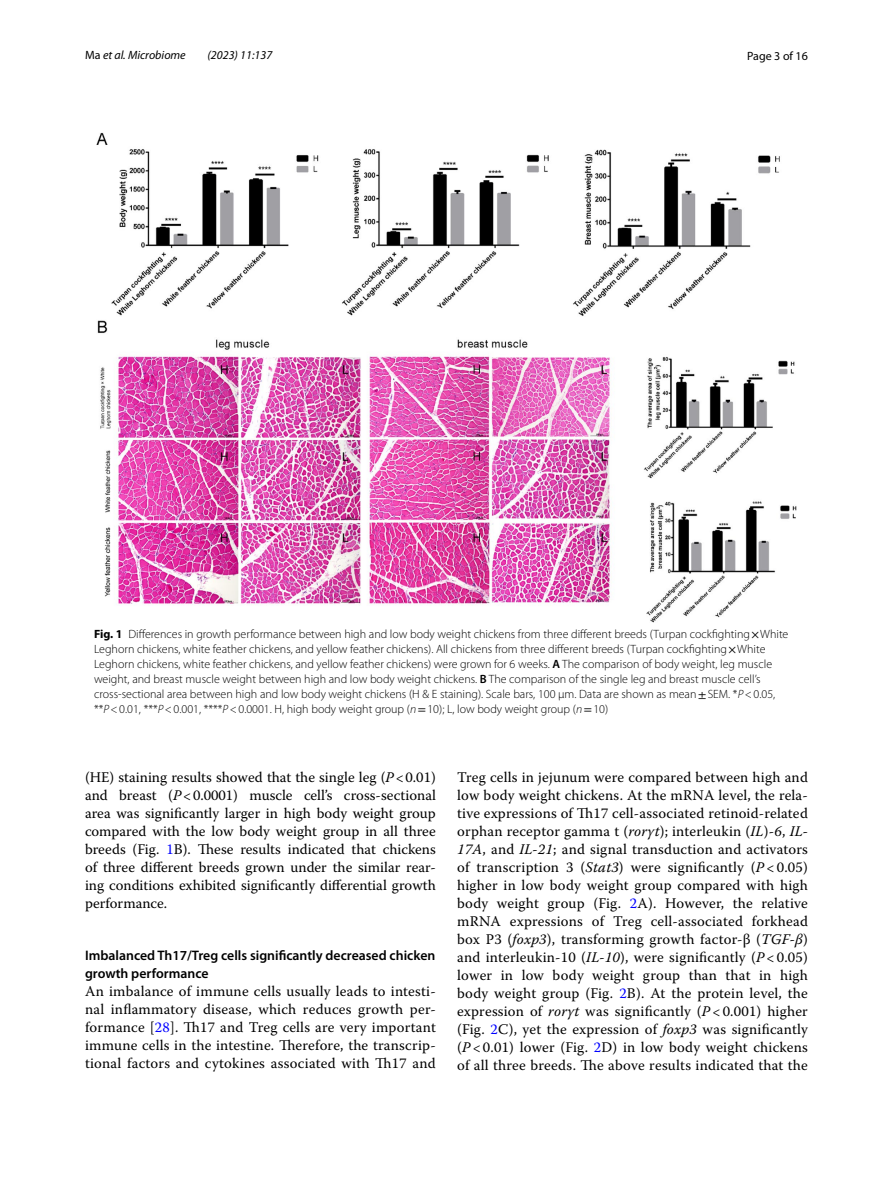
<style>
.page{position:relative;width:893px;height:1187px;background:#fff}
.page>*{position:absolute;margin:0;border:0;box-sizing:border-box;transform-origin:0 0}
.t1{font:14.7px/18px "Warnock Pro";letter-spacing:.015em;color:#000;text-align:justify}
.t2{font:600 13.8px/18px "Myriad Pro";color:#000}
.t3{font:300 12px/15px "Myriad Pro";color:#000}
.t4{font:italic 12px "Myriad Pro";color:#000}
.t5{font:12px "Myriad Pro";color:#000}
.s1{font-style:normal}
.s2{font-weight:700}
.s3{font-family:"STIX";font-weight:400}
.s4{font-weight:600}
.s5{font-style:italic}
.s6{color:#00f}
</style>
<div class="page">
<img style="left:96px;top:133px;width:701px;height:489px">
<p class="t4" style="left:85px;top:48px;width:102px"><span class="s1">Ma</span> et al. Microbiome</p>
<p class="t4" style="left:208px;top:48px;width:66px">(2023) 11:137</p>
<p class="t5" style="left:747px;top:48px;width:62px">Page 3 of 16</p>
<p class="t3" style="left:94px;top:626px;width:696px"><span class="s2">Fig. 1</span> Differences in growth performance between high and low body weight chickens from three different breeds (Turpan cockfighting<span class="s3">×</span>White Leghorn chickens, white feather chickens, and yellow feather chickens). All chickens from three different breeds (Turpan cockfighting<span class="s3">×</span>White Leghorn chickens, white feather chickens, and yellow feather chickens) were grown for 6 weeks. <span class="s4">A</span> The comparison of body weight, leg muscle weight, and breast muscle weight between high and low body weight chickens. <span class="s4">B</span> The comparison of the single leg and breast muscle cell’s cross-sectional area between high and low body weight chickens (H &amp; E staining). Scale bars, 100 μm. Data are shown as mean<span class="s3">±</span>SEM. *<span class="s5">P</span>&lt;0.05, **<span class="s5">P</span>&lt;0.01, ***<span class="s5">P</span>&lt;0.001, ****<span class="s5">P</span>&lt;0.0001. H, high body weight group (<span class="s5">n</span><span class="s3">=</span>10); L, low body weight group (<span class="s5">n</span><span class="s3">=</span>10)</p>
<p class="t1" style="left:85px;top:767px;width:352px">(HE) staining results showed that the single leg (<span class="s5">P</span>&lt;0.01) and breast (<span class="s5">P</span>&lt;0.0001) muscle cell’s cross-sectional area was significantly larger in high body weight group compared with the low body weight group in all three breeds (Fig. <span class="s6">1</span>B). These results indicated that chickens of three different breeds grown under the similar rear&shy;ing conditions exhibited significantly differential growth performance.</p>
<p class="t2" style="left:85px;top:945px;width:352px">Imbalanced Th17/Treg cells significantly decreased chicken growth performance</p>
<p class="t1" style="left:85px;top:981px;width:352px">An imbalance of immune cells usually leads to intesti&shy;nal inflammatory disease, which reduces growth per&shy;formance [<span class="s6">28</span>]. Th17 and Treg cells are very important immune cells in the intestine. Therefore, the transcrip&shy;tional factors and cytokines associated with Th17 and</p>
<p class="t1" style="left:457px;top:767px;width:352px">Treg cells in jejunum were compared between high and low body weight chickens. At the mRNA level, the rela&shy;tive expressions of Th17 cell-associated retinoid-related orphan receptor gamma t (<span class="s5">rorγt</span>); interleukin (<span class="s5">IL</span>)-<span class="s5">6</span>, <span class="s5">IL-17A</span>, and <span class="s5">IL-21</span>; and signal transduction and activators of transcription 3 (<span class="s5">Stat3</span>) were significantly (<span class="s5">P</span> &lt; 0.05) higher in low body weight group compared with high body weight group (Fig. <span class="s6">2</span>A). However, the relative mRNA expressions of Treg cell-associated forkhead box P3 (<span class="s5">foxp3</span>), transforming growth factor-β (<span class="s5">TGF-β</span>) and interleukin-10 (<span class="s5">IL-10</span>), were significantly (<span class="s5">P</span> &lt; 0.05) lower in low body weight group than that in high body weight group (Fig. <span class="s6">2</span>B). At the protein level, the expression of <span class="s5">rorγt</span> was significantly (<span class="s5">P</span> &lt; 0.001) higher (Fig. <span class="s6">2</span>C), yet the expression of <span class="s5">foxp3</span> was significantly (<span class="s5">P</span> &lt; 0.01) lower (Fig. <span class="s6">2</span>D) in low body weight chickens of all three breeds. The above results indicated that the</p>
</div>
